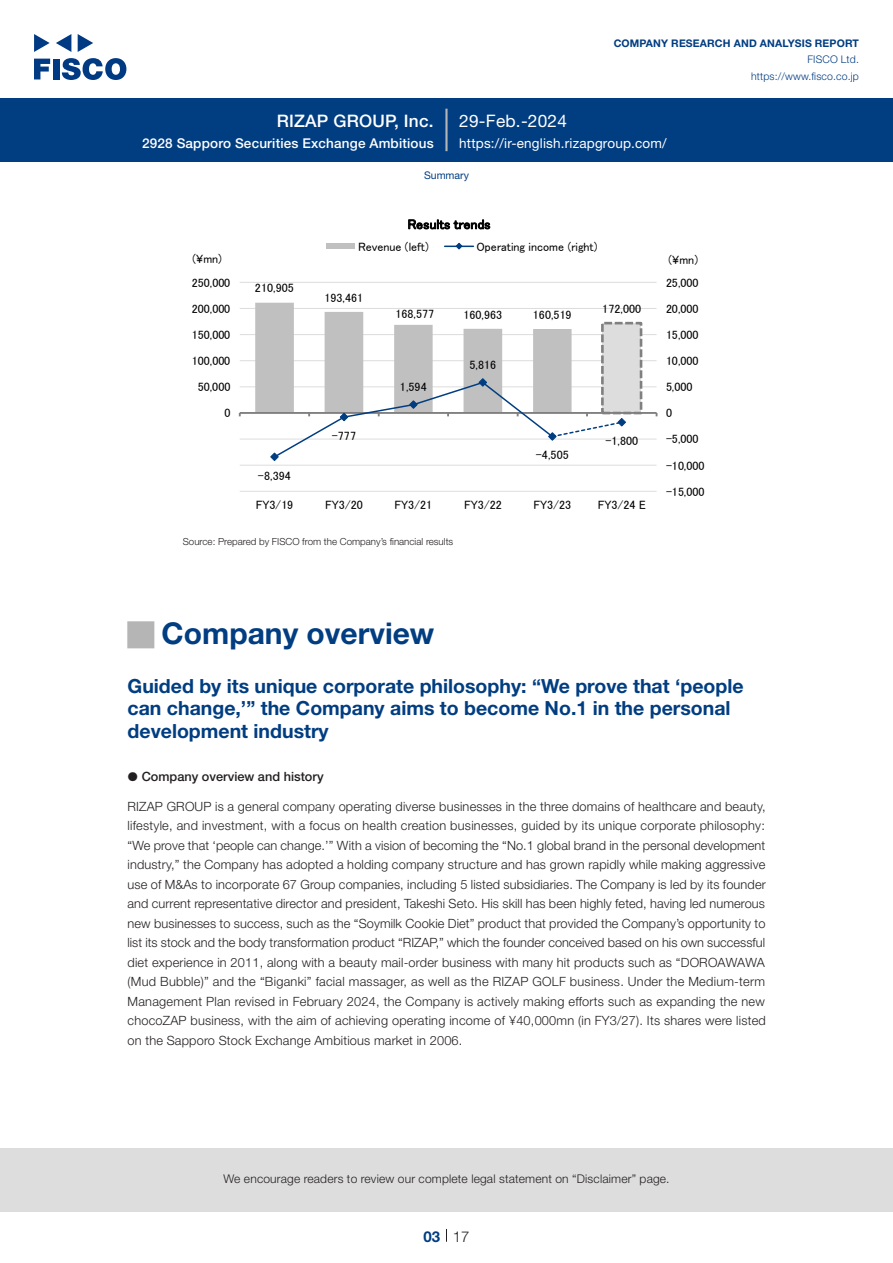
<style>
.page{position:relative;width:893px;height:1263px;background:#fff}
.page>*{position:absolute;margin:0;border:0;box-sizing:border-box;transform-origin:0 0}
.t1{font:700 30px "Helvetica Neue LT Std";color:#003d81}
.t2{font:27px "European Pi Std 1";color:#b5b5b6}
.中タイトル_e{font:700 19.5px/22.5px "Helvetica Neue LT Std";color:#003d81}
.t3{font:500 17.25px "Helvetica Neue LT Std";letter-spacing:.015em;color:#fff}
.t4{font:17.25px "Helvetica Neue LT Std";letter-spacing:.015em;color:#fff}
.t5{font:300 15px "Helvetica Neue LT Std";color:#231f20}
.t6{font:700 15px "Helvetica Neue LT Std";color:#003d81}
.t7{font:500 13.5px "Helvetica Neue LT Std";letter-spacing:.015em;color:#fff}
.t8{font:13.5px "Helvetica Neue LT Std";letter-spacing:.015em;color:#fff}
.t9{font:13.5px "MS P Gothic";letter-spacing:.01em;color:#000}
.本文_e{font:300 12.75px/19.5px "Helvetica Neue LT Std";letter-spacing:.015em;color:#231f20;text-align:right}
.小タイトル_e{font:500 12.75px "Helvetica Neue LT Std";color:#231f20}
.t10{font:12.15px "MS P Gothic";letter-spacing:-.01em;color:#000}
.t11{font:12px "MS P Gothic";color:#000}
.t12{font:300 12px "Helvetica Neue LT Std";letter-spacing:.015em;color:#231f20}
.t13{font:700 10.5px "Helvetica Neue LT Std";letter-spacing:.015em;color:#003d81}
.t14{font:300 10.5px/16.5px "Helvetica Neue LT Std";letter-spacing:.015em;color:#003d81;text-align:right}
.ヘッダー_e{font:10.5px "Helvetica Neue LT Std";color:#003d81}
.表組み基本スタイル_en{font:300 9.75px "Helvetica Neue LT Std";color:#231f20}
</style>
<div class="page">
<div style="left:0;top:1148px;width:893px;height:64px;background:#ddd"></div>
<svg style="left:34px;top:59px;width:16px;height:20px"></svg>
<div style="left:53px;top:59px;width:6px;height:20px;background:#003a83"></div>
<svg style="left:62px;top:58px;width:64px;height:22px"></svg>
<svg style="left:34px;top:34px;width:16px;height:18px"></svg>
<svg style="left:78px;top:34px;width:15px;height:18px"></svg>
<svg style="left:56px;top:34px;width:15px;height:18px"></svg>
<div style="left:0;top:98px;width:893px;height:64px;background:#003d81"></div>
<hr style="left:445px;top:109px;width:3px;height:42px;background:#b5b5b6">
<svg style="left:446px;top:1229px;width:1px;height:13px"></svg>
<hr style="left:240px;top:491px;width:417px;height:1px;background:#ddd">
<hr style="left:240px;top:465px;width:417px;height:1px;background:#ddd">
<hr style="left:240px;top:439px;width:417px;height:1px;background:#ddd">
<hr style="left:240px;top:386px;width:417px;height:1px;background:#ddd">
<hr style="left:240px;top:360px;width:417px;height:1px;background:#ddd">
<hr style="left:240px;top:334px;width:417px;height:1px;background:#ddd">
<hr style="left:240px;top:308px;width:417px;height:1px;background:#ddd">
<hr style="left:240px;top:282px;width:417px;height:1px;background:#ddd">
<div style="left:602px;top:323px;width:39px;height:90px;background:#ddd"></div>
<div style="left:601px;top:322px;width:41px;height:92px;border:3px dashed #808080"></div>
<hr style="left:240px;top:412px;width:417px;height:2px;background:#808080">
<svg style="left:255px;top:303px;width:372px;height:158px"></svg>
<div style="left:326px;top:244px;width:29px;height:5px;background:#c0c0c0"></div>
<svg style="left:445px;top:242px;width:28px;height:8px"></svg>
<p class="t13" style="left:614px;top:37px;width:247px">COMPANY RESEARCH AND ANALYSIS REPORT</p>
<p class="t14" style="left:751px;top:51px;width:109px">FISCO Ltd. https://www.fisco.co j p.</p>
<h3 class="t3" style="left:277px;top:110px;width:122px">RIZAP GROUP</h3>
<h3 class="t3" style="left:394px;top:110px;width:41px">, Inc.</h3>
<h3 class="t4" style="left:459px;top:110px;width:109px">29-Feb.-2024</h3>
<p class="t7" style="left:142px;top:135px;width:293px">2928 Sapporo Securities Exchange Ambitious</p>
<p class="t8" style="left:459px;top:135px;width:209px">https:// -i r english.rizapgroup.com/</p>
<p class="t11" style="left:193px;top:253px;width:31px">¥( mn)</p>
<p class="t11" style="left:192px;top:276px;width:40px">250,000</p>
<p class="t11" style="left:192px;top:302px;width:40px">200,000</p>
<p class="t11" style="left:192px;top:329px;width:40px">150,000</p>
<p class="t11" style="left:192px;top:355px;width:40px">100,000</p>
<p class="t10" style="left:198px;top:381px;width:34px">50,000</p>
<p class="t11" style="left:224px;top:407px;width:8px">0</p>
<p class="t10" style="left:255px;top:282px;width:40px">210,905</p>
<p class="t11" style="left:258px;top:469px;width:34px">-8,394</p>
<p class="t10" style="left:256px;top:498px;width:39px">FY3/19</p>
<p class="ヘッダー_e" style="left:424px;top:169px;width:46px">Summary</p>
<p class="t9" style="left:408px;top:217px;width:84px">Results trends</p>
<p class="t11" style="left:476px;top:240px;width:122px">Operating income (right(</p>
<p class="t11" style="left:358px;top:240px;width:72px">Revenue (left)</p>
<p class="t11" style="left:324px;top:291px;width:40px">193,461</p>
<p class="t11" style="left:332px;top:429px;width:26px">-777</p>
<p class="t10" style="left:325px;top:498px;width:39px">FY3/20</p>
<p class="t11" style="left:395px;top:307px;width:40px">168,577</p>
<p class="t11" style="left:400px;top:380px;width:28px">1,594</p>
<p class="t11" style="left:463px;top:308px;width:40px">160,963</p>
<p class="t10" style="left:469px;top:358px;width:28px">5,816</p>
<p class="t10" style="left:395px;top:498px;width:39px">FY3/21</p>
<p class="t10" style="left:464px;top:498px;width:39px">FY3/22</p>
<p class="t11" style="left:533px;top:308px;width:40px">160,519</p>
<p class="t11" style="left:602px;top:302px;width:40px">172,000</p>
<p class="t11" style="left:536px;top:449px;width:34px">-4,505</p>
<p class="t10" style="left:534px;top:498px;width:39px">FY3/23</p>
<p class="t11" style="left:605px;top:435px;width:34px">-1,800</p>
<p class="t10" style="left:598px;top:498px;width:50px">FY3/24 E</p>
<p class="表組み基本スタイル_en" style="left:183px;top:536px;width:272px">Source: Prepared by FISCO from the Company s’ financial results</p>
<p class="t11" style="left:669px;top:254px;width:31px">(¥mn(</p>
<p class="t11" style="left:666px;top:276px;width:34px">25,000</p>
<p class="t11" style="left:666px;top:302px;width:34px">20,000</p>
<p class="t11" style="left:666px;top:329px;width:34px">15,000</p>
<p class="t11" style="left:666px;top:355px;width:34px">10,000</p>
<p class="t10" style="left:666px;top:381px;width:28px">5,000</p>
<p class="t11" style="left:666px;top:407px;width:8px">0</p>
<p class="t11" style="left:666px;top:433px;width:34px">-5,000</p>
<p class="t11" style="left:666px;top:459px;width:40px">-10,000</p>
<p class="t11" style="left:666px;top:485px;width:40px">-15,000</p>
<p class="t2" style="left:128px;top:620px;width:28px">■</p>
<p class="中タイトル_e" style="left:128px;top:674px;width:618px">Guided by its unique corporate philosophy “: We prove that ‘people can change,’” the Company aims to become No.1 in the personal development industry</p>
<p class="小タイトル_e" style="left:128px;top:768px;width:198px">• Company overview and history</p>
<p class="本文_e" style="left:128px;top:796px;width:640px">RIZAP GROUP is a general company operating diverse businesses in the three domains of healthcare and beauty, lifestyle, and investment, with a focus on health creation businesses, guided by its unique corporate philosophy: “We prove that ‘people can change.’” With a vision of becoming the “No.1 global brand in the personal development industry,” the Company has adopted a holding company structure and has grown rapidly while making aggressive use of M&amp;As to incorporate 67 Group companies, including 5 listed subsidiaries. The Company is led by its founder and current representative director and president, Takeshi Seto. His skill has been highly feted, having led numerous new businesses to success, such as the “Soymilk Cookie Diet” product that provided the Company s’ opportunity to ,” which the founder conceived based on his own successful</p>
<p class="t1" style="left:162px;top:614px;width:274px">Company overview</p>
<p class="本文_e" style="left:128px;top:933px;width:640px;text-align:left">list its stock and the body transformation product “RIZAP<br>diet experience in 2011, along with a beauty mail-order business with many hit products such as “DOROAWAWA (Mud Bubble)” and the “Biganki” facial massager, as well as the RIZAP GOLF business. Under the Medium-term Management Plan revised in February 2024, the Company is actively making efforts such as expanding the new chocoZAP business, with the aim of achieving operating income of ¥40,000mn (in FY3/27 .) Its shares were listed on the Sapporo Stock Exchange Ambitious market in 2006.</p>
<p class="t12" style="left:223px;top:1171px;width:448px">We encourage readers to review our complete legal statement on “Disclaimer” page.</p>
<p class="t6" style="left:423px;top:1227px;width:18px">03</p>
<p class="t5" style="left:453px;top:1227px;width:18px">17</p>
</div>
